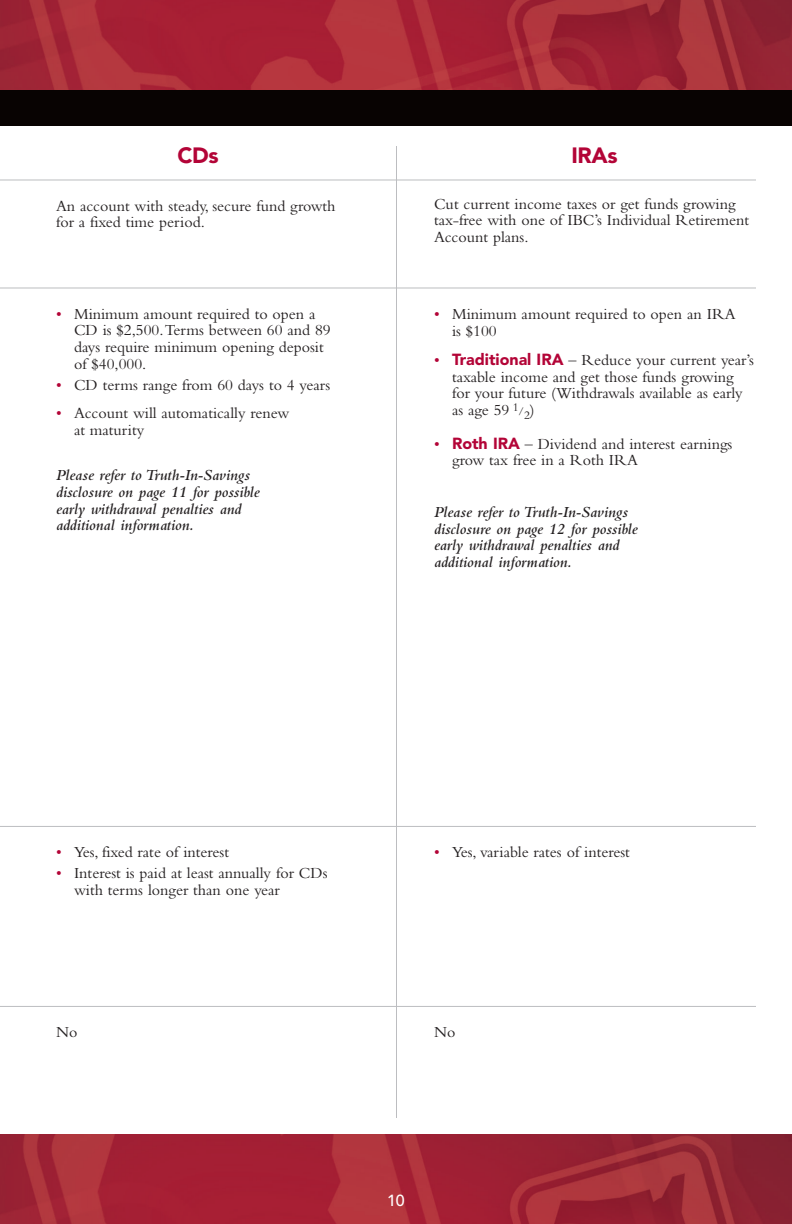
<style>
.page{position:relative;width:792px;height:1224px;background:#fff}
.page>*{position:absolute;margin:0;border:0;box-sizing:border-box;transform-origin:0 0}
.t1{font:900 22px "Avenir LT Std";letter-spacing:-.015em;color:#b30437}
.t2{font:16px/16.8px "Bembo Std";color:#231f20}
.t3{font:italic 600 16px/16.6px "Bembo Std";color:#231f20}
.t4{font:500 16px "Avenir LT Std";color:#fff}
.s1{color:#b30437}
.s2{font-family:"Avenir LT Std";font-weight:900;color:#b30437}
.s3{font-size:12px}
</style>
<div class="page">
<img style="left:0;top:0;width:792px;height:90px">
<img style="left:0;top:1134px;width:792px;height:90px">
<hr style="left:396px;top:146px;width:1px;height:972px;background:#bcbdc0">
<hr style="left:0;top:179px;width:756px;height:1px;background:#bcbdc0">
<hr style="left:0;top:287px;width:756px;height:1px;background:#bcbdc0">
<hr style="left:0;top:826px;width:756px;height:1px;background:#bcbdc0">
<hr style="left:0;top:1006px;width:756px;height:1px;background:#bcbdc0">
<div style="left:0;top:90px;width:792px;height:36px;background:#080302"></div>
<p class="t1" style="left:177px;top:142px;width:43px">CDs</p>
<p class="t2" style="left:56px;top:197px;width:281px">An account with steady, secure fund growth for a fixed time period.</p>
<p class="t2" style="left:74px;top:305px;width:258px;text-indent:-18px"><span class="s1">•</span> Minimum amount required to open a<br>CD is $2,500. Terms between 60 and 89 days require minimum opening deposit of $40,000.</p>
<p class="t2" style="left:56px;top:376px;width:276px"><span class="s1">•</span> CD terms range from 60 days to 4 years</p>
<p class="t2" style="left:74px;top:405px;width:217px;text-indent:-18px"><span class="s1">•</span> Account will automatically renew at maturity</p>
<p class="t3" style="left:56px;top:467px;width:205px">Please refer to Truth-In-Savings disclosure on page 11 for possible early withdrawal penalties and additional information.</p>
<p class="t1" style="left:571px;top:142px;width:48px">IRAs</p>
<p class="t2" style="left:434px;top:195px;width:317px">Cut current income taxes or get funds growing tax-free with one of IBC’s Individual Retirement<br>Account plans.</p>
<p class="t2" style="left:452px;top:306px;width:285px;text-indent:-18px"><span class="s1">•</span> Minimum amount required to open an IRA is $100</p>
<p class="t2" style="left:452px;top:351px;width:304px;text-indent:-18px"><span class="s1">•</span> <span class="s2">Traditional IRA</span> – Reduce your current year’s taxable income and get those funds growing for your future (Withdrawals available as early as age 59 <sup>1</sup><span class="s3">/</span><sub>2</sub>)</p>
<p class="t2" style="left:452px;top:435px;width:282px;text-indent:-18px"><span class="s1">•</span> <span class="s2">Roth IRA</span> – Dividend and interest earnings grow tax free in a Roth IRA</p>
<p class="t3" style="left:434px;top:504px;width:205px">Please refer to Truth-In-Savings disclosure on page 12 for possible early withdrawal penalties and additional information.</p>
<p class="t2" style="left:56px;top:843px;width:175px"><span class="s1">•</span> Yes, fixed rate of interest</p>
<p class="t2" style="left:74px;top:864px;width:255px;text-indent:-18px"><span class="s1">•</span> Interest is paid at least annually for CDs with terms longer than one year</p>
<p class="t2" style="left:56px;top:1023px;width:23px">No</p>
<p class="t2" style="left:434px;top:843px;width:197px"><span class="s1">•</span> Yes, variable rates of interest</p>
<p class="t2" style="left:434px;top:1023px;width:23px">No</p>
<p class="t4" style="left:387px;top:1191px;width:19px">10</p>
</div>
